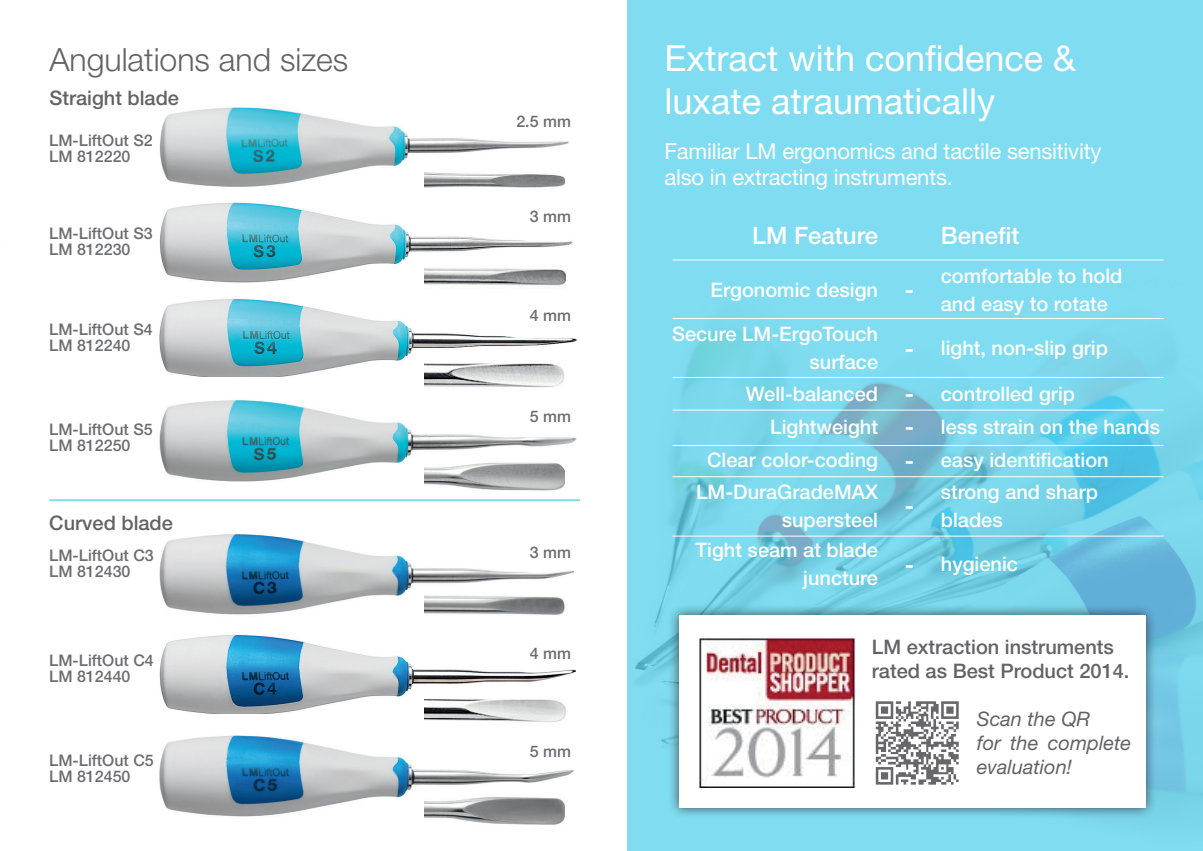
<style>
.page{position:relative;width:1203px;height:851px;background:#fff}
.page>*{position:absolute;margin:0;border:0;box-sizing:border-box;transform-origin:0 0}
.t1{font:36px/43.2px "Helvetica Neue LT Pro";color:#fff}
.t2{font:300 32px "Helvetica Neue LT Pro";color:#636366}
.t3{font:500 24px "Helvetica Neue LT Pro";color:#fff}
.t4{font:22px/26.4px "Helvetica Neue LT Pro";letter-spacing:-.01em;color:#fff}
.t5{font:500 20px/28px "Helvetica Neue LT Pro";color:#fff}
.t6{font:500 20px/24px "Helvetica Neue LT Pro";color:#636366}
.t7{font:italic 20px/24px "Helvetica Neue LT Pro";color:#636366}
.t8{font:500 16px/16px "Helvetica Neue LT Pro";color:#6c6d70}
.s1{font-size:24px}
</style>
<div class="page">
<img style="left:160px;top:299px;width:417px;height:78px">
<img style="left:159px;top:735px;width:415px;height:82px">
<img style="left:424px;top:792px;width:141px;height:33px">
<img style="left:159px;top:635px;width:417px;height:78px">
<img style="left:424px;top:685px;width:141px;height:37px">
<img style="left:160px;top:534px;width:414px;height:81px">
<img style="left:424px;top:589px;width:146px;height:26px">
<img style="left:159px;top:400px;width:418px;height:85px">
<img style="left:424px;top:453px;width:140px;height:38px">
<img style="left:424px;top:351px;width:141px;height:37px">
<img style="left:160px;top:202px;width:413px;height:81px">
<img style="left:424px;top:255px;width:141px;height:32px">
<img style="left:160px;top:107px;width:409px;height:80px">
<img style="left:424px;top:160px;width:141px;height:28px">
<svg style="left:627px;top:0;width:576px;height:850px;background:#7bd7ec"></svg>
<div style="left:667px;top:603px;width:489px;height:215px;background:#231f20;opacity:.75"></div>
<div style="left:678px;top:614px;width:467px;height:193px;background:#fff"></div>
<img style="left:699px;top:637px;width:156px;height:150px">
<img style="left:875px;top:701px;width:84px;height:84px">
<hr style="left:49px;top:499px;width:531px;height:2px;background:#00bae4">
<hr style="left:672px;top:259px;width:491px;height:1px;background:#fff">
<hr style="left:672px;top:318px;width:491px;height:1px;background:#fff">
<hr style="left:672px;top:377px;width:491px;height:1px;background:#fff">
<hr style="left:672px;top:409px;width:491px;height:1px;background:#fff">
<hr style="left:672px;top:445px;width:491px;height:1px;background:#fff">
<hr style="left:672px;top:476px;width:491px;height:1px;background:#fff">
<hr style="left:672px;top:535px;width:491px;height:1px;background:#fff">
<h2 class="t2" style="left:49px;top:40px;width:300px">Angulations and sizes</h2>
<p class="t6" style="left:49px;top:86px;width:131px">Straight blade</p>
<p class="t8" style="left:49px;top:132px;width:105px">LM-LiftOut S2<br>LM 812220</p>
<p class="t8" style="left:49px;top:225px;width:105px">LM-LiftOut S3<br>LM 812230</p>
<p class="t8" style="left:49px;top:321px;width:105px">LM-LiftOut S4<br>LM 812240</p>
<p class="t8" style="left:49px;top:421px;width:105px">LM-LiftOut S5<br>LM 812250</p>
<p class="t6" style="left:49px;top:510px;width:125px">Curved blade</p>
<p class="t8" style="left:516px;top:113px;width:56px">2.5 mm</p>
<p class="t8" style="left:530px;top:208px;width:43px">3 mm</p>
<p class="t8" style="left:530px;top:307px;width:43px">4 mm</p>
<p class="t8" style="left:530px;top:408px;width:43px">5 mm</p>
<p class="t8" style="left:49px;top:547px;width:106px">LM-LiftOut C3<br>LM 812430</p>
<p class="t8" style="left:530px;top:544px;width:43px">3 mm</p>
<p class="t8" style="left:49px;top:652px;width:106px">LM-LiftOut C4<br>LM 812440</p>
<p class="t8" style="left:49px;top:751px;width:106px">LM-LiftOut C5<br>LM 812450</p>
<p class="t8" style="left:530px;top:645px;width:43px">4 mm</p>
<p class="t8" style="left:530px;top:742px;width:43px">5 mm</p>
<h1 class="t1" style="left:664px;top:36px;width:413px">Extract with confidence &amp; luxate atraumatically</h1>
<p class="t4" style="left:664px;top:137px;width:438px">Familiar LM ergonomics and tactile sensitivity also in extracting instruments.</p>
<p class="t3" style="left:752px;top:221px;width:127px">LM Feature</p>
<p class="t3" style="left:941px;top:221px;width:80px">Benefit</p>
<p class="t5" style="left:710px;top:275px;width:205px">Ergonomic design <span class="s1">-</span></p>
<p class="t5" style="left:941px;top:261px;width:183px">comfortable to hold and easy to rotate</p>
<p class="t5" style="left:672px;top:320px;width:208px;text-align:right">Secure LM-ErgoTouch surface</p>
<p class="t5" style="left:905px;top:334px;width:205px"><span class="s1">-</span> light, non‑slip grip</p>
<p class="t5" style="left:746px;top:379px;width:331px">Well-balanced <span class="s1">-</span> controlled grip</p>
<p class="t5" style="left:770px;top:412px;width:391px">Lightweight <span class="s1">-</span> less strain on the hands</p>
<p class="t5" style="left:707px;top:446px;width:403px">Clear color-coding <span class="s1">-</span> easy identification</p>
<p class="t5" style="left:696px;top:477px;width:183px">LM-DuraGradeMAX</p>
<p class="t5" style="left:782px;top:505px;width:98px">supersteel</p>
<p class="t5" style="left:941px;top:477px;width:159px">strong and sharp blades</p>
<p class="t3" style="left:905px;top:491px;width:11px">-</p>
<p class="t5" style="left:695px;top:536px;width:184px;text-align:right">Tight seam at blade juncture</p>
<p class="t5" style="left:905px;top:550px;width:115px"><span class="s1">-</span> hygienic</p>
<p class="t6" style="left:872px;top:634px;width:259px">LM extraction instruments rated as Best Product 2014.</p>
<p class="t7" style="left:977px;top:706px;width:156px">Scan the QR<br>for the complete evaluation!</p>
</div>
